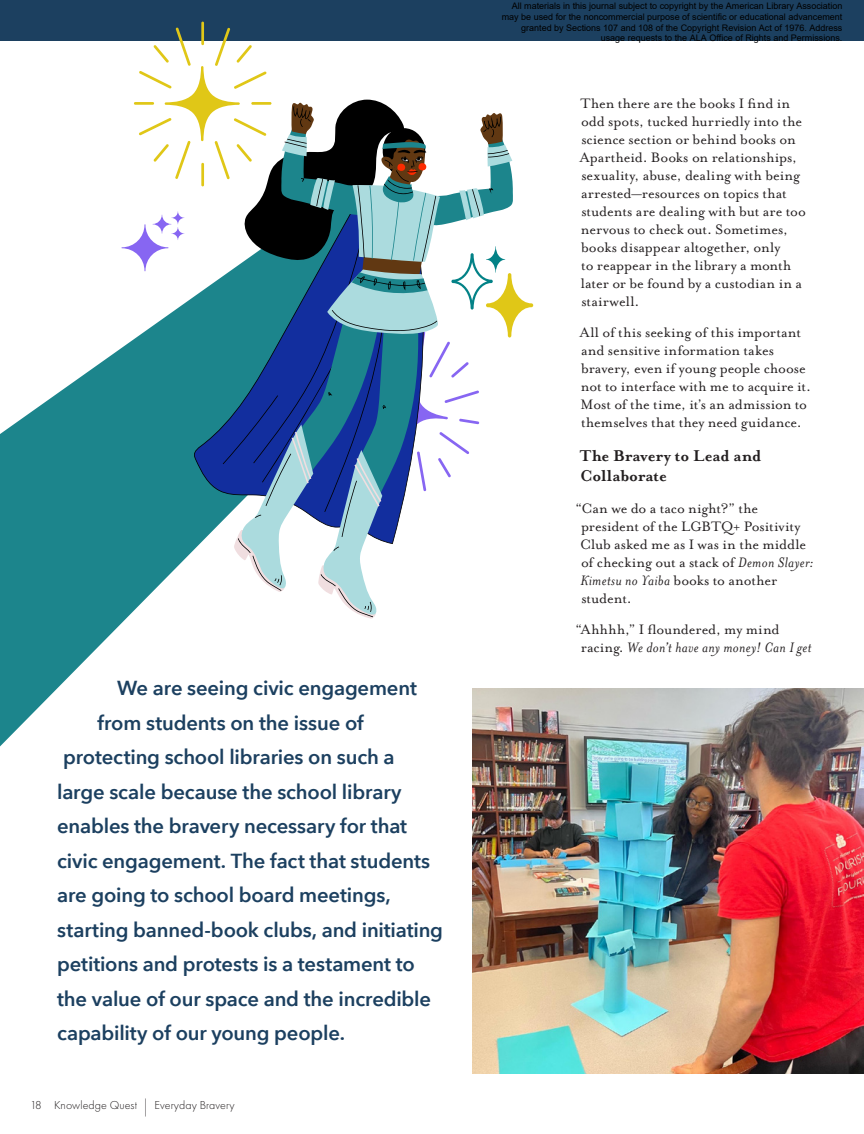
<style>
.page{position:relative;width:864px;height:1134px;background:#fff}
.page>*{position:absolute;margin:0;border:0;box-sizing:border-box;transform-origin:0 0}
.Body{font:600 20.25px "Avenir Next";letter-spacing:-.01em;color:#1c4060}
.Body_-_Head_A{font:700 18px/20.2px "Mrs Eaves OT";letter-spacing:-.005em;color:#231f20}
.Body-2{font:15.75px/18px "Mrs Eaves OT";letter-spacing:-.005em;color:#231f20}
.t1{font:300 12px "Futura PT";letter-spacing:.005em;color:#231f20}
.t2{font:9px/10.8px "Arial";color:#000;text-align:right}
.s1{font-size:18px}
.s2{font-style:italic}
</style>
<div class="page">
<svg style="left:0;top:247px;width:126px;height:499px;fill:#1c858c"></svg>
<img style="left:473px;top:688px;width:391px;height:386px">
<div style="left:0;top:0;width:864px;height:40px;background:#1c4060"></div>
<hr style="left:201px;top:22px;width:3px;height:23px;background:#e0c717">
<svg style="left:122px;top:27px;width:411px;height:592px"></svg>
<p class="Body" style="left:117px;top:671px;width:301px">We are seeing civic engagement</p>
<p class="Body" style="left:98px;top:705px;width:268px">from students on the issue of</p>
<p class="Body" style="left:63px;top:740px;width:333px">protecting school libraries on such a</p>
<p class="Body" style="left:57px;top:774px;width:346px">large scale because the school library</p>
<p class="Body" style="left:57px;top:809px;width:352px">enables the bravery necessary for that</p>
<p class="Body" style="left:57px;top:843px;width:375px">civic engagement. The fact that students</p>
<p class="Body" style="left:57px;top:878px;width:335px">are going to school board meetings,</p>
<p class="Body" style="left:57px;top:912px;width:387px">starting banned-book clubs, and initiating</p>
<p class="Body" style="left:57px;top:947px;width:359px">petitions and protests is a testament to</p>
<p class="Body" style="left:57px;top:981px;width:376px">the value of our space and the incredible</p>
<p class="Body" style="left:57px;top:1016px;width:289px">capability of our young people.</p>
<p class="t1" style="left:30px;top:1098px;width:206px">18 Knowledge Quest <span class="s1">|</span> Everyday Bravery</p>
<p class="t2" style="left:502px;top:0;width:342px">All materials in this journal subject to copyright by the American Library Association may be used for the noncommercial purpose of scientific or educational advancement granted by Sections 107 and 108 of the Copyright Revision Act of 1976. Address usage requests to the ALA Office of Rights and Permissions.</p>
<p class="Body-2" style="left:580px;top:94px;width:228px">Then there are the books I find in odd spots, tucked hurriedly into the science section or behind books on<br>Apartheid. Books on relationships, sexuality, abuse, dealing with being arrested—resources on topics that students are dealing with but are too nervous to check out. Sometimes, books disappear altogether, only<br>to reappear in the library a month later or be found by a custodian in a stairwell.</p>
<p class="Body-2" style="left:580px;top:324px;width:233px">All of this seeking of this important and sensitive information takes bravery, even if young people choose not to interface with me to acquire it.<br>Most of the time, it’s an admission to themselves that they need guidance.</p>
<p class="Body_-_Head_A" style="left:580px;top:446px;width:183px">The Bravery to Lead and<br>Collaborate</p>
<p class="Body-2" style="left:575px;top:499px;width:240px">“Can we do a taco night?” the president of the LGBTQ+ Positivity<br>Club asked me as I was in the middle of checking out a stack of <span class="s2">Demon Slayer:<br>Kimetsu no Yaiba</span> books to another student.</p>
<p class="Body-2" style="left:581px;top:621px;width:232px;text-indent:-5px">“Ahhhh,” I floundered, my mind racing. <span class="s2">We don’t have any money! Can I get</span></p>
</div>
